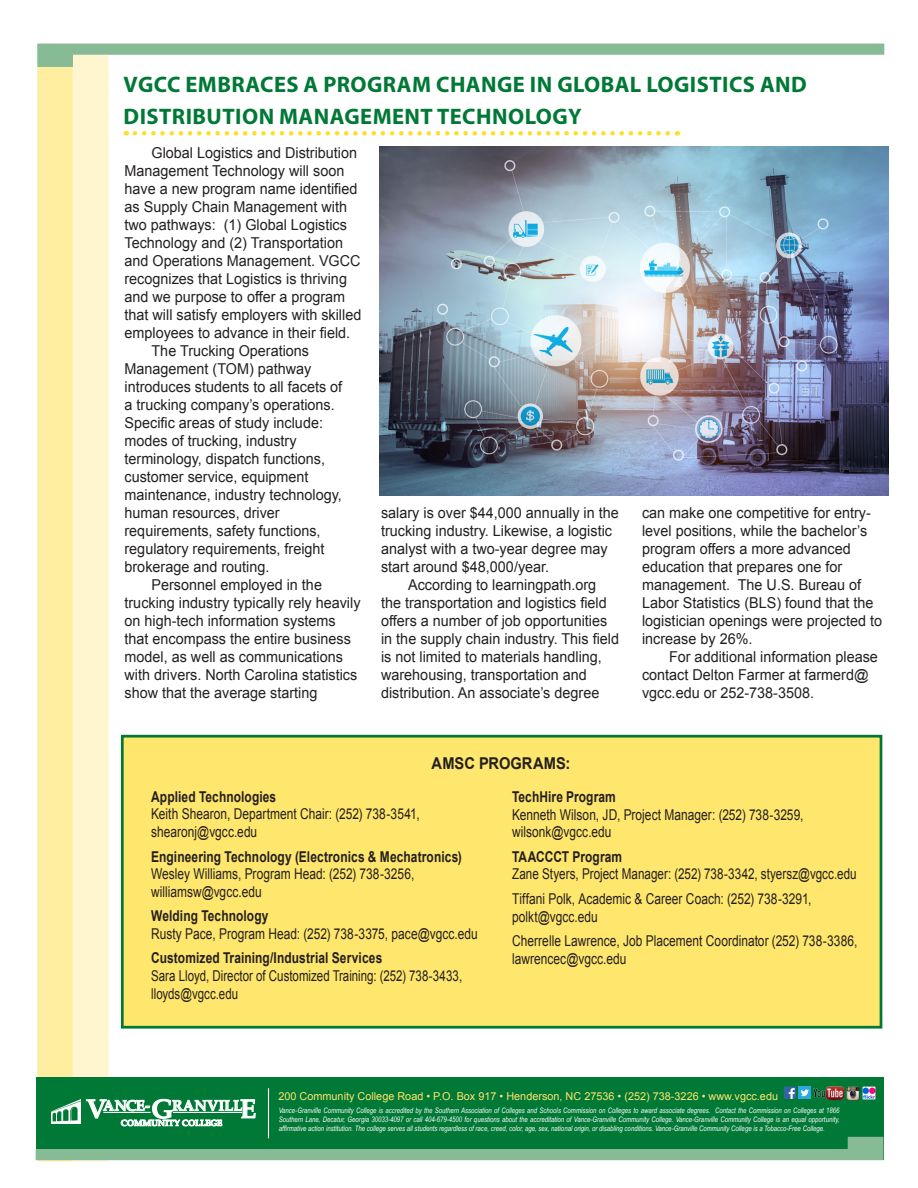
<style>
.page{position:relative;width:918px;height:1188px;background:#fff}
.page>*{position:absolute;margin:0;border:0;box-sizing:border-box;transform-origin:0 0}
.t1{font:700 26.85px "Palatino";color:#fff}
.Headline{font:700 22.5px/32.4px "Myriad Pro";letter-spacing:.02em;color:#007836}
.Body{font:700 16.35px "Arial";letter-spacing:.005em;color:#231f20;scale:.9 1}
.Body-2{font:15px/18px "Arial";color:#231f20;scale:.96 1}
.Body-3{font:15px "Arial";color:#231f20;scale:.8 1}
.Body-4{font:700 15px "Arial";letter-spacing:.01em;color:#231f20;scale:.8 1}
.Body-5{font:15px/17.7px "Arial";color:#231f20;scale:.77 1}
.Body-6{font:15px "Arial";color:#231f20;scale:.78 1}
.t2{font:700 14.85px "Palatino";color:#fff}
.t3{font:10.8px "Arial";color:#ffe66c}
.t4{font:700 8.55px "Palatino";color:#fff}
.t5{font:italic 7.5px/9px "Arial Narrow";color:#fff;text-align:justify}
.s1{font-size:26.85px}
</style>
<div class="page">
<div style="left:37px;top:67px;width:36px;height:1094px;background:#ffee9f"></div>
<div style="left:73px;top:55px;width:35px;height:1106px;background:#fff6cf"></div>
<svg style="left:37px;top:44px;width:847px;height:23px"></svg>
<svg style="left:135px;top:131px;width:543px;height:5px"></svg>
<img style="left:379px;top:147px;width:509px;height:349px">
<div style="left:36px;top:1078px;width:847px;height:82px;background:#007836"></div>
<svg style="left:36px;top:1137px;width:847px;height:23px"></svg>
<hr style="left:268px;top:1088px;width:1px;height:50px;background:#fff">
<img style="left:52px;top:1100px;width:29px;height:23px">
<svg style="left:86px;top:1098px;width:170px;height:28px"></svg>
<div style="left:799px;top:1087px;width:12px;height:12px;background:#2aaae1"></div>
<svg style="left:784px;top:1087px;width:25px;height:12px"></svg>
<img style="left:813px;top:1087px;width:30px;height:12px">
<img style="left:846px;top:1086px;width:14px;height:14px">
<svg style="left:863px;top:1087px;width:12px;height:12px"></svg>
<div style="left:121px;top:735px;width:761px;height:294px;background:#ffe66c;border:3px solid #007836"></div>
<p class="Headline" style="left:124px;top:67px;width:685px">VGCC EMBRACES A PROGRAM CHANGE IN GLOBAL LOGISTICS AND<br>DISTRIBUTION MANAGEMENT TECHNOLOGY</p>
<p class="Body-2" style="left:125px;top:144px;width:248px;text-indent:27px">Global Logistics and Distribution Management Technology will soon have a new program name identified as Supply Chain Management with two pathways: (1) Global Logistics Technology and (2) Transportation and Operations Management. VGCC recognizes that Logistics is thriving and we purpose to offer a program that will satisfy employers with skilled employees to advance in their field.</p>
<p class="Body-2" style="left:125px;top:342px;width:228px;text-indent:27px">The Trucking Operations<br>Management (TOM) pathway introduces students to all facets of a trucking company’s operations.<br>Specific areas of study include: modes of trucking, industry terminology, dispatch functions, customer service, equipment maintenance, industry technology, human resources, driver requirements, safety functions, regulatory requirements, freight brokerage and routing.</p>
<p class="Body-2" style="left:125px;top:576px;width:247px;text-indent:27px">Personnel employed in the trucking industry typically rely heavily on high-tech information systems that encompass the entire business model, as well as communications with drivers. North Carolina statistics show that the average starting</p>
<p class="Body-2" style="left:381px;top:504px;width:249px">salary is over $44,000 annually in the trucking industry. Likewise, a logistic analyst with a two-year degree may start around $48,000/year.</p>
<p class="Body-2" style="left:381px;top:576px;width:249px;text-indent:27px">According to learningpath.org the transportation and logistics field offers a number of job opportunities in the supply chain industry. This field is not limited to materials handling, warehousing, transportation and distribution. An associate’s degree</p>
<p class="Body-2" style="left:642px;top:504px;width:252px">can make one competitive for entry&shy;level positions, while the bachelor’s program offers a more advanced education that prepares one for management. The U.S. Bureau of<br>Labor Statistics (BLS) found that the logistician openings were projected to increase by 26%.</p>
<p class="Body-2" style="left:642px;top:648px;width:247px;text-indent:27px">For additional information please contact Delton Farmer at farmerd@ vgcc.edu or 252-738-3508.</p>
<p class="Body" style="left:432px;top:752px;width:156px">AMSC PROGRAMS:</p>
<p class="Body-4" style="left:512px;top:787px;width:131px">TechHire Program</p>
<p class="Body-3" style="left:512px;top:805px;width:366px">Kenneth Wilson, JD, Project Manager: (252) 738-3259,</p>
<p class="Body-3" style="left:512px;top:822px;width:126px">wilsonk@vgcc.edu</p>
<p class="Body-4" style="left:512px;top:847px;width:139px">TAACCCT Program</p>
<p class="Body-6" style="left:512px;top:864px;width:443px">Zane Styers, Project Manager: (252) 738-3342, styersz@vgcc.edu</p>
<p class="Body-3" style="left:512px;top:889px;width:376px">Tiffani Polk, Academic &amp; Career Coach: (252) 738-3291,</p>
<p class="Body-3" style="left:512px;top:906px;width:109px">polkt@vgcc.edu</p>
<p class="Body-3" style="left:512px;top:931px;width:433px">Cherrelle Lawrence, Job Placement Coordinator (252) 738-3386,</p>
<p class="Body-3" style="left:512px;top:949px;width:144px">lawrencec@vgcc.edu</p>
<p class="Body-4" style="left:151px;top:787px;width:158px">Applied Technologies</p>
<p class="Body-3" style="left:151px;top:804px;width:337px">Keith Shearon, Department Chair: (252) 738-3541,</p>
<p class="Body-3" style="left:151px;top:822px;width:134px">shearonj@vgcc.edu</p>
<p class="Body-4" style="left:151px;top:846px;width:390px">Engineering Technology (Electronics &amp; Mechatronics)</p>
<p class="Body-3" style="left:151px;top:864px;width:330px">Wesley Williams, Program Head: (252) 738-3256,</p>
<p class="Body-3" style="left:151px;top:882px;width:140px">williamsw@vgcc.edu</p>
<p class="Body-4" style="left:151px;top:906px;width:148px">Welding Technology</p>
<p class="Body-3" style="left:151px;top:924px;width:410px">Rusty Pace, Program Head: (252) 738-3375, pace@vgcc.edu</p>
<p class="Body-4" style="left:151px;top:948px;width:290px">Customized Training/Industrial Services</p>
<p class="Body-5" style="left:151px;top:967px;width:406px">Sara Lloyd, Director of Customized Training: (252) 738-3433, lloyds@vgcc.edu</p>
<p class="t3" style="left:278px;top:1089px;width:501px">200 Community College Road • P.O. Box 917 • Henderson, NC 27536 • (252) 738-3226 • www.vgcc.edu</p>
<p class="t2" style="left:86px;top:1093px;width:158px"><span class="s1">V</span>ANCE- <span class="s1">G</span>RANVILL</p>
<p class="t4" style="left:121px;top:1116px;width:103px">COMMUNITY COLLEGE</p>
<p class="t1" style="left:240px;top:1086px;width:18px">E</p>
<p class="t5" style="left:279px;top:1106px;width:562px">Vance-Granville Community College is accredited by the Southern Association of Colleges and Schools Commission on Colleges to award associate degrees. Contact the Commission on Colleges at 1866<br>Southern Lane, Decatur, Georgia 30033-4097 or call 404-679-4500 for questions about the accreditation of Vance-Granville Community College. Vance-Granville Community College is an equal opportunity, affirmative action institution. The college serves all students regardless of race, creed, color, age, sex, national origin, or disabling conditions. Vance-Granville Community College is a Tobacco-Free College.</p>
</div>
